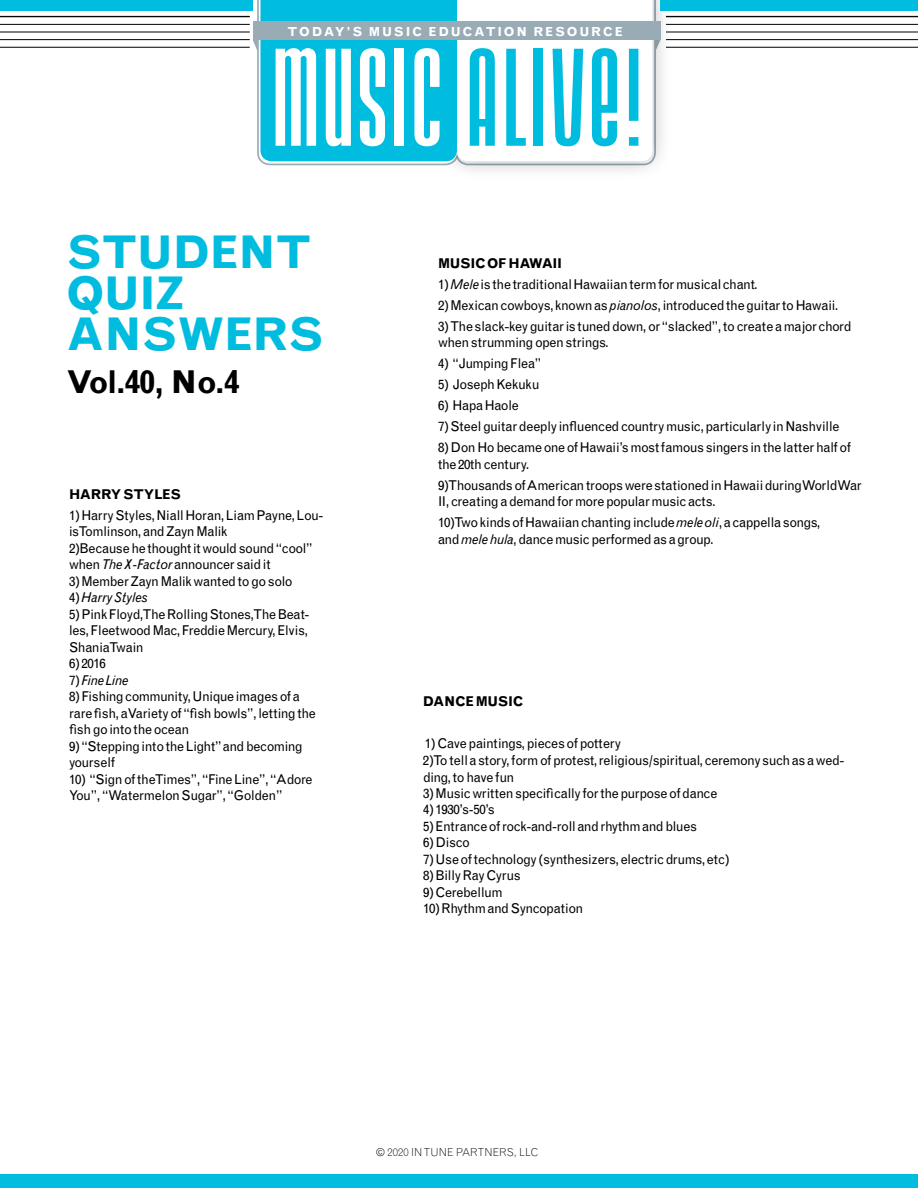
<style>
.page{position:relative;width:918px;height:1188px;background:#fff}
.page>*{position:absolute;margin:0;border:0;box-sizing:border-box;transform-origin:0 0}
.t1{font:700 45.15px/41.1px "Grotesque MT Std";letter-spacing:-.02em;color:#00bcde}
.t2{font:700 31.5px "Grotesque MT Std";color:#000}
.t3{font:13.5px/16.5px "Grotesque MT Std";letter-spacing:-.025em;color:#000}
.t4{font:700 13.5px "Grotesque MT Std";letter-spacing:-.025em;color:#000}
.t5{font:italic 13.5px "Grotesque MT Std";letter-spacing:-.04em;color:#000}
.t6{font:700 12.45px "Grotesque MT Std";letter-spacing:.145em;color:#fff}
.t7{font:300 10.95px "Grotesque MT Std";color:#000}
.s1{font-style:italic}
.s2{font-style:normal}
</style>
<div class="page">
<hr style="left:0;top:16px;width:250px;height:1px;background:#000">
<hr style="left:666px;top:16px;width:252px;height:1px;background:#000">
<hr style="left:0;top:24px;width:250px;height:1px;background:#000">
<hr style="left:666px;top:24px;width:252px;height:1px;background:#000">
<hr style="left:0;top:32px;width:250px;height:1px;background:#000">
<hr style="left:666px;top:32px;width:252px;height:1px;background:#000">
<hr style="left:0;top:39px;width:250px;height:1px;background:#000">
<hr style="left:666px;top:39px;width:252px;height:1px;background:#000">
<hr style="left:0;top:47px;width:250px;height:1px;background:#000">
<hr style="left:666px;top:47px;width:252px;height:1px;background:#000">
<div style="left:0;top:0;width:253px;height:10px;background:#00bcde"></div>
<div style="left:437px;top:0;width:236px;height:181px;background:#000;opacity:.3"></div>
<div style="left:0;top:1174px;width:918px;height:14px;background:#00bcde"></div>
<div style="left:661px;top:0;width:257px;height:10px;background:#00bcde"></div>
<svg style="left:253px;top:0;width:408px;height:161px"></svg>
<div style="left:253px;top:21px;width:408px;height:19px;background:#99abb5"></div>
<p class="t6" style="left:288px;top:24px;width:335px">TODAY’S MUSIC EDUCATION RE SOURCE</p>
<h1 class="t1" style="left:66px;top:232px;width:259px">STUDENT<br>QUIZ<br>ANSWERS</h1>
<h2 class="t2" style="left:66px;top:364px;width:175px">VOL.40, N O.4</h2>
<p class="t4" style="left:69px;top:486px;width:114px">HARRY STYLES</p>
<p class="t3" style="left:69px;top:507px;width:256px">1) Harry Styles, Niall Horan, Liam Payne, Lou&shy;is Tomlinson, and Zayn Malik<br>2)Because he thought it would sound “cool” when <span class="s1">The X-Factor</span> announcer said it</p>
<p class="t3" style="left:69px;top:573px;width:225px">3) Member Zayn Malik wanted to go solo<br>4)<span class="s1">Harry Styles</span></p>
<p class="t3" style="left:69px;top:606px;width:242px;text-align:justify">5) Pink Floyd, The Rolling Stones, The Beat&shy;les, Fleetwood Mac, Freddie Mercury, Elvis, Shania Twain</p>
<p class="t3" style="left:69px;top:655px;width:38px">6) 2016</p>
<p class="t5" style="left:69px;top:672px;width:61px"><span class="s2">7)</span> Fine Line</p>
<p class="t3" style="left:69px;top:688px;width:248px">8) Fishing community, Unique images of a rare fish, a Variety of “fish bowls”, letting the fish go into the ocean</p>
<p class="t3" style="left:69px;top:738px;width:235px">9) “Stepping into the Light” and becoming yourself</p>
<p class="t3" style="left:69px;top:771px;width:245px">10) “Sign of the Times”, “Fine Line”, “Adore<br>You”, “Watermelon Sugar”, “Golden”</p>
<p class="t4" style="left:438px;top:255px;width:126px">MUSIC OF HAWAII</p>
<p class="t3" style="left:438px;top:276px;width:321px">1) <span class="s1">Mele</span> is the traditional Hawaiian term for musical chant.</p>
<p class="t3" style="left:438px;top:297px;width:402px">2) Mexican cowboys, known as <span class="s1">pianolos</span>, introduced the guitar to Hawaii.</p>
<p class="t3" style="left:438px;top:318px;width:415px">3) The slack-key guitar is tuned down, or “slacked”, to create a major chord when strumming open strings.</p>
<p class="t3" style="left:438px;top:355px;width:105px">4) “Jumping Flea”</p>
<p class="t3" style="left:438px;top:376px;width:103px">5) Joseph Kekuku</p>
<p class="t3" style="left:438px;top:397px;width:82px">6) Hapa Haole</p>
<p class="t3" style="left:438px;top:418px;width:403px">7) Steel guitar deeply influenced country music, particularly in Nashville</p>
<p class="t3" style="left:438px;top:439px;width:414px">8) Don Ho became one of Hawaii’s most famous singers in the latter half of the 20th century.</p>
<p class="t3" style="left:438px;top:477px;width:425px">9) Thousands of American troops were stationed in Hawaii during World War<br>II, creating a demand for more popular music acts.</p>
<p class="t3" style="left:438px;top:514px;width:384px">10) Two kinds of Hawaiian chanting include <span class="s1">mele oli</span>, a cappella songs, and <span class="s1">mele hula</span>, dance music performed as a group.</p>
<p class="t4" style="left:423px;top:694px;width:102px">DANCE MUSIC</p>
<p class="t3" style="left:425px;top:736px;width:198px">1) Cave paintings, pieces of pottery</p>
<p class="t3" style="left:423px;top:752px;width:423px">2) To tell a story, form of protest, religious/spiritual, ceremony such as a wed&shy;ding, to have fun</p>
<p class="t3" style="left:423px;top:785px;width:296px">3) Music written specifically for the purpose of dance</p>
<p class="t3" style="left:423px;top:802px;width:73px">4) 1930’s-50’s</p>
<p class="t3" style="left:423px;top:818px;width:276px">5) Entrance of rock-and-roll and rhythm and blues</p>
<p class="t3" style="left:423px;top:835px;width:49px">6) Disco</p>
<p class="t3" style="left:423px;top:851px;width:308px">7) Use of technology (synthesizers, electric drums, etc)</p>
<p class="t3" style="left:423px;top:868px;width:99px">8) Billy Ray Cyrus</p>
<p class="t3" style="left:423px;top:884px;width:81px">9) Cerebellum</p>
<p class="t3" style="left:423px;top:901px;width:162px">10) Rhythm and Syncopation</p>
<p class="t7" style="left:376px;top:1146px;width:164px">© 2020 IN TUNE PARTNERS, LLC</p>
</div>
